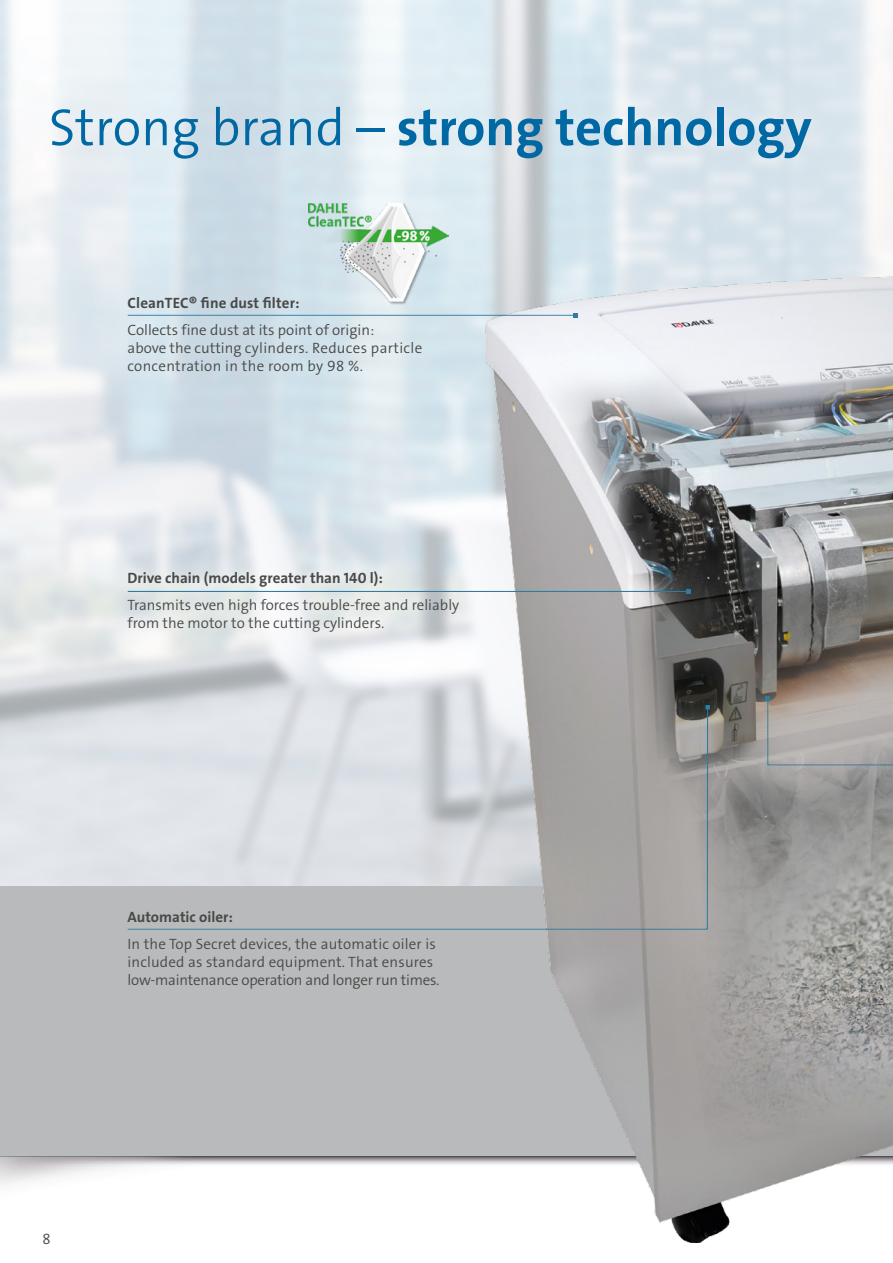
<style>
.page{position:relative;width:893px;height:1263px;background:#fff}
.page>*{position:absolute;margin:0;border:0;box-sizing:border-box;transform-origin:0 0}
.t1{font:700 52.5px "The Sans Os F";color:#0068a3}
.t2{font:300 15px/18px "The Sans Os F";color:#494948}
.t3{font:700 15px "The Sans Os F";color:#494948}
.s1{font-weight:300}
</style>
<div class="page">
<img style="left:0;top:0;width:893px;height:1185px">
<div style="left:0;top:886px;width:893px;height:271px;background:#b9babb"></div>
<img style="left:486px;top:275px;width:407px;height:967px">
<div style="left:753px;top:685px;width:140px;height:81px;background:#1a1a18;opacity:.15"></div>
<div style="left:113px;top:578px;width:590px;height:16px;background:#1a1a18;opacity:.15"></div>
<div style="left:113px;top:301px;width:477px;height:18px;background:#1a1a18;opacity:.15"></div>
<img style="left:309px;top:194px;width:140px;height:112px">
<div style="left:113px;top:694px;width:610px;height:237px;background:#1a1a18;opacity:.15"></div>
<h1 class="t1" style="left:49px;top:94px;width:764px"><span class="s1">Strong brand –</span> strong technology</h1>
<p class="t3" style="left:128px;top:293px;width:173px">CleanTEC® fine dust filter:</p>
<p class="t2" style="left:128px;top:321px;width:296px">Collects fine dust at its point of origin:<br>above the cutting cylinders. Reduces particle concentration in the room by 98 %.</p>
<p class="t3" style="left:128px;top:568px;width:257px">Drive chain (models greater than 140 l):</p>
<p class="t2" style="left:128px;top:596px;width:333px">Transmits even high forces trouble-free and reliably from the motor to the cutting cylinders.</p>
<p class="t3" style="left:128px;top:907px;width:107px">Automatic oiler:</p>
<p class="t2" style="left:128px;top:935px;width:313px">In the Top Secret devices, the automatic oiler is included as standard equipment. That ensures low-maintenance operation and longer run times.</p>
<p class="t2" style="left:43px;top:1230px;width:10px">8</p>
</div>
